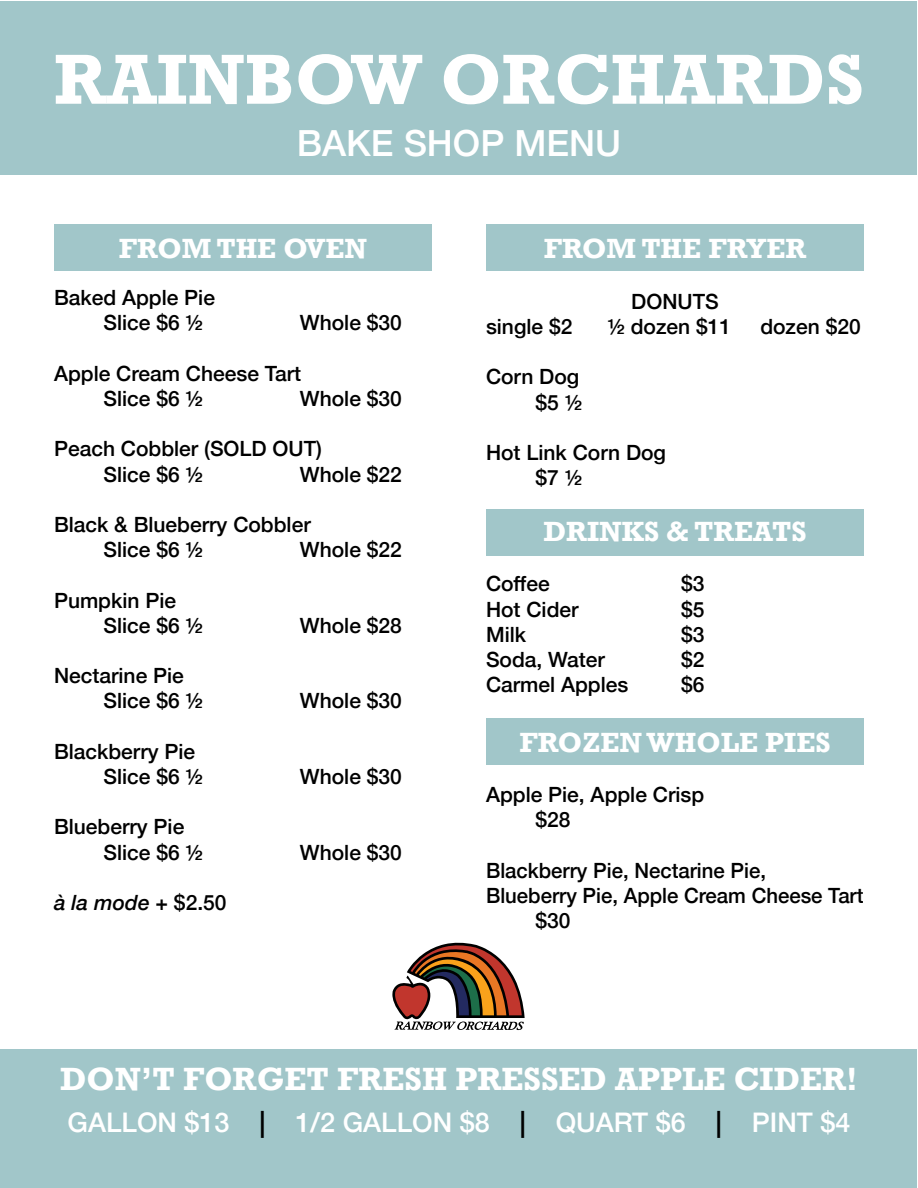
<style>
.page{position:relative;width:918px;height:1188px;background:#fff}
.page>*{position:absolute;margin:0;border:0;box-sizing:border-box;transform-origin:0 0}
.t1{font:700 72px "Rockwell";color:#fff}
.t2{font:500 36px "Helvetica Neue";color:#fff}
.t3{font:700 33px "Rockwell";color:#fff}
.t4{font:700 28.5px "Rockwell";color:#fff}
.t5{font:500 27px "Helvetica Neue";color:#fff}
.t6{font:500 21px/25.2px "Helvetica Neue";color:#000}
.t7{font:italic 500 21px "Helvetica Neue";color:#000}
.s1{font-style:normal}
.s2{color:#000}
</style>
<div class="page">
<div style="left:1px;top:1px;width:916px;height:173px;background:#a1c6c9"></div>
<div style="left:1px;top:1050px;width:916px;height:138px;background:#a1c6c9"></div>
<svg style="left:392px;top:942px;width:133px;height:88px"></svg>
<div style="left:54px;top:224px;width:378px;height:47px;background:#a1c6c9"></div>
<div style="left:486px;top:224px;width:378px;height:47px;background:#a1c6c9"></div>
<div style="left:486px;top:509px;width:378px;height:47px;background:#a1c6c9"></div>
<div style="left:486px;top:718px;width:378px;height:47px;background:#a1c6c9"></div>
<p class="t1" style="left:54px;top:36px;width:811px">RAINBOW ORCHARDS</p>
<p class="t2" style="left:297px;top:114px;width:326px">BAKE SHOP MENU</p>
<p class="t4" style="left:119px;top:232px;width:250px">FROM THE OVEN</p>
<p class="t6" style="left:54px;top:283px;width:163px">Baked Apple Pie</p>
<p class="t6" style="left:103px;top:309px;width:101px">Slice $6 ½</p>
<p class="t6" style="left:300px;top:309px;width:103px">Whole $30</p>
<p class="t6" style="left:54px;top:359px;width:249px">Apple Cream Cheese Tart</p>
<p class="t6" style="left:103px;top:384px;width:101px">Slice $6 ½</p>
<p class="t6" style="left:300px;top:384px;width:103px">Whole $30</p>
<p class="t6" style="left:54px;top:435px;width:270px">Peach Cobbler (SOLD OUT)</p>
<p class="t6" style="left:103px;top:460px;width:101px">Slice $6 ½</p>
<p class="t6" style="left:300px;top:460px;width:103px">Whole $22</p>
<p class="t6" style="left:54px;top:510px;width:258px">Black &amp; Blueberry Cobbler</p>
<p class="t6" style="left:103px;top:535px;width:101px">Slice $6 ½</p>
<p class="t6" style="left:300px;top:535px;width:103px">Whole $22</p>
<p class="t6" style="left:54px;top:586px;width:124px">Pumpkin Pie</p>
<p class="t6" style="left:103px;top:611px;width:101px">Slice $6 ½</p>
<p class="t6" style="left:300px;top:611px;width:103px">Whole $28</p>
<p class="t6" style="left:54px;top:661px;width:131px">Nectarine Pie</p>
<p class="t6" style="left:103px;top:687px;width:101px">Slice $6 ½</p>
<p class="t6" style="left:300px;top:687px;width:103px">Whole $30</p>
<p class="t6" style="left:54px;top:737px;width:143px">Blackberry Pie</p>
<p class="t6" style="left:103px;top:762px;width:101px">Slice $6 ½</p>
<p class="t6" style="left:300px;top:762px;width:103px">Whole $30</p>
<p class="t6" style="left:54px;top:813px;width:132px">Blueberry Pie</p>
<p class="t6" style="left:103px;top:838px;width:101px">Slice $6 ½</p>
<p class="t6" style="left:300px;top:838px;width:103px">Whole $30</p>
<p class="t7" style="left:54px;top:885px;width:174px">à la mode <span class="s1">+ $2.50</span></p>
<p class="t4" style="left:544px;top:232px;width:264px">FROM THE FRYER</p>
<p class="t6" style="left:631px;top:287px;width:89px">DONUTS</p>
<p class="t6" style="left:486px;top:312px;width:88px">single $2</p>
<p class="t6" style="left:607px;top:312px;width:125px">½ dozen $11</p>
<p class="t6" style="left:760px;top:312px;width:102px">dozen $20</p>
<p class="t6" style="left:486px;top:363px;width:95px">Corn Dog</p>
<p class="t6" style="left:536px;top:388px;width:48px">$5 ½</p>
<p class="t6" style="left:486px;top:438px;width:182px">Hot Link Corn Dog</p>
<p class="t6" style="left:535px;top:463px;width:48px">$7 ½</p>
<p class="t4" style="left:543px;top:514px;width:265px">DRINKS &amp; TREATS</p>
<p class="t6" style="left:486px;top:570px;width:65px">Coffee</p>
<p class="t6" style="left:681px;top:570px;width:25px">$3</p>
<p class="t6" style="left:486px;top:595px;width:94px">Hot Cider</p>
<p class="t6" style="left:681px;top:595px;width:25px">$5</p>
<p class="t6" style="left:486px;top:620px;width:42px">Milk</p>
<p class="t6" style="left:681px;top:620px;width:25px">$3</p>
<p class="t6" style="left:486px;top:645px;width:121px">Soda, Water</p>
<p class="t6" style="left:681px;top:645px;width:25px">$2</p>
<p class="t6" style="left:486px;top:670px;width:144px">Carmel Apples</p>
<p class="t6" style="left:681px;top:670px;width:25px">$6</p>
<p class="t4" style="left:519px;top:725px;width:313px">FROZEN WHOLE PIES</p>
<p class="t6" style="left:486px;top:780px;width:220px">Apple Pie, Apple Crisp</p>
<p class="t6" style="left:536px;top:805px;width:37px">$28</p>
<p class="t6" style="left:486px;top:856px;width:379px">Blackberry Pie, Nectarine Pie,<br>Blueberry Pie, Apple Cream Cheese Tart</p>
<p class="t6" style="left:535px;top:906px;width:37px">$30</p>
<p class="t3" style="left:60px;top:1059px;width:799px">DON’T FORGET FRESH PRESSED APPLE CIDER!</p>
<p class="t5" style="left:68px;top:1101px;width:784px">GALLON $13 <span class="s2">|</span> 1/2 GALLON $8 <span class="s2">|</span> QUART $6 <span class="s2">|</span> PINT $4</p>
</div>
